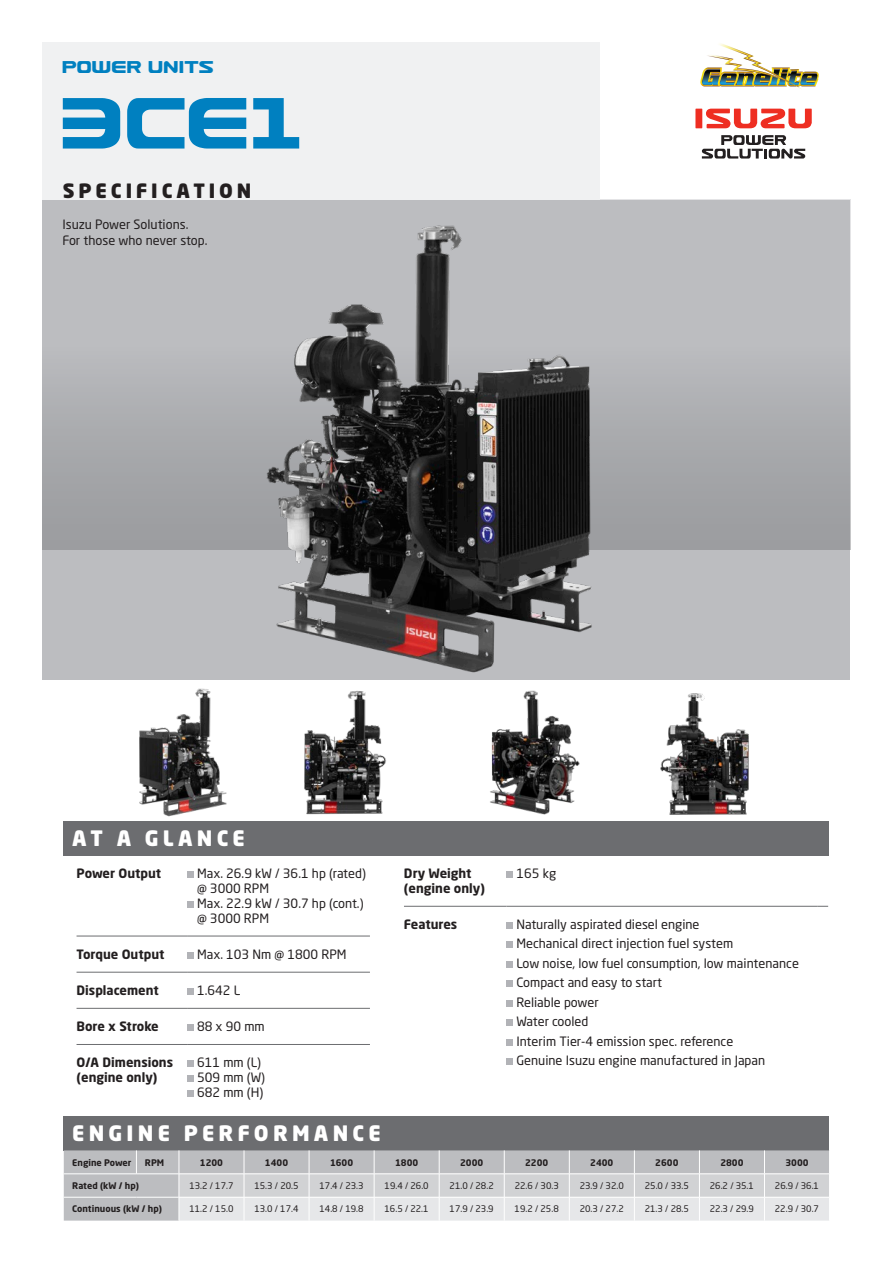
<style>
.page{position:relative;width:893px;height:1263px;background:#fff}
.page>*{position:absolute;margin:0;border:0;box-sizing:border-box;transform-origin:0 0}
.t1{font:87px "Usuzi Oz";color:#0080c0}
.t2{font:900 21px "Neo Sans Std";letter-spacing:.2em;color:#fff}
.t3{font:20.55px "Usuzi Oz";color:#0080c0}
.t4{font:900 19.5px "Neo Sans Std";letter-spacing:.2em;color:#231f20}
.Specification_Body_C{font:12.75px/15px "Neo Sans Std";color:#231f20}
.Specification_Body_C-2{font:700 12.75px "Neo Sans Std";color:#231f20}
.Specification_Body_C-3{font:9px "Neo Sans Std";color:#231f20}
.Specification_Body_C-4{font:700 9px "Neo Sans Std";color:#231f20}
</style>
<div class="page">
<div style="left:43px;top:200px;width:807px;height:480px;background:#bcbdc0"></div>
<div style="left:43px;top:200px;width:807px;height:349px;background:linear-gradient(to bottom,#c4c5c8,#9d9fa2)"></div>
<img style="left:139px;top:688px;width:88px;height:129px">
<img style="left:304px;top:690px;width:82px;height:125px">
<img style="left:660px;top:693px;width:89px;height:122px">
<img style="left:490px;top:690px;width:90px;height:125px">
<img style="left:200px;top:200px;width:499px;height:473px">
<div style="left:43px;top:43px;width:557px;height:157px;background:#f0f1f2"></div>
<svg style="left:702px;top:135px;width:103px;height:24px"></svg>
<div style="left:695px;top:109px;width:7px;height:19px;background:#ee2e22"></div>
<svg style="left:706px;top:109px;width:106px;height:19px"></svg>
<div style="left:64px;top:821px;width:765px;height:34px;background:#6c6d70"></div>
<hr style="left:77px;top:936px;width:110px;height:1px;background:#6c6d70">
<hr style="left:187px;top:936px;width:183px;height:1px;background:#6c6d70">
<hr style="left:77px;top:972px;width:110px;height:1px;background:#6c6d70">
<hr style="left:187px;top:972px;width:183px;height:1px;background:#6c6d70">
<hr style="left:77px;top:1008px;width:110px;height:1px;background:#6c6d70">
<hr style="left:187px;top:1008px;width:183px;height:1px;background:#6c6d70">
<hr style="left:77px;top:1044px;width:110px;height:1px;background:#6c6d70">
<hr style="left:187px;top:1044px;width:183px;height:1px;background:#6c6d70">
<div style="left:187px;top:871px;width:7px;height:7px;background:#b2b3b7"></div>
<div style="left:187px;top:901px;width:7px;height:7px;background:#b2b3b7"></div>
<div style="left:187px;top:952px;width:7px;height:6px;background:#b2b3b7"></div>
<div style="left:187px;top:988px;width:7px;height:7px;background:#b2b3b7"></div>
<div style="left:187px;top:1024px;width:7px;height:7px;background:#b2b3b7"></div>
<div style="left:187px;top:1060px;width:7px;height:7px;background:#b2b3b7"></div>
<div style="left:187px;top:1075px;width:7px;height:7px;background:#b2b3b7"></div>
<div style="left:187px;top:1090px;width:7px;height:7px;background:#b2b3b7"></div>
<hr style="left:404px;top:906px;width:102px;height:1px;background:#6c6d70">
<hr style="left:506px;top:906px;width:311px;height:1px;background:#6c6d70">
<div style="left:506px;top:871px;width:7px;height:7px;background:#b2b3b7"></div>
<div style="left:506px;top:922px;width:7px;height:7px;background:#b2b3b7"></div>
<div style="left:506px;top:941px;width:7px;height:7px;background:#b2b3b7"></div>
<div style="left:506px;top:961px;width:7px;height:7px;background:#b2b3b7"></div>
<div style="left:506px;top:980px;width:7px;height:7px;background:#b2b3b7"></div>
<div style="left:506px;top:1000px;width:7px;height:7px;background:#b2b3b7"></div>
<div style="left:506px;top:1019px;width:7px;height:7px;background:#b2b3b7"></div>
<div style="left:506px;top:1039px;width:7px;height:7px;background:#b2b3b7"></div>
<div style="left:506px;top:1058px;width:7px;height:7px;background:#b2b3b7"></div>
<div style="left:64px;top:1116px;width:765px;height:34px;background:#6c6d70"></div>
<div style="left:64px;top:1150px;width:115px;height:70px;background:#bcbdc0"></div>
<svg style="left:136px;top:1150px;width:1px;height:23px"></svg>
<hr style="left:64px;top:1173px;width:72px;height:1px;background:#fff">
<hr style="left:136px;top:1173px;width:43px;height:1px;background:#fff">
<hr style="left:64px;top:1197px;width:72px;height:1px;background:#fff">
<hr style="left:136px;top:1197px;width:43px;height:1px;background:#fff">
<svg style="left:179px;top:1150px;width:651px;height:70px;background:#d2d3d5"></svg>
<img style="left:700px;top:43px;width:119px;height:46px">
<p class="t3" style="left:63px;top:56px;width:153px">Power Units</p>
<p class="t1" style="left:63px;top:78px;width:242px">3CE1</p>
<p class="t4" style="left:63px;top:178px;width:190px">SPECIFICATION</p>
<p class="Specification_Body_C" style="left:62px;top:216px;width:147px;line-height:16.5px">Isuzu Power Solutions.<br>For those who never stop.</p>
<p class="t2" style="left:72px;top:825px;width:174px">AT A GLANCE</p>
<p class="Specification_Body_C-2" style="left:77px;top:865px;width:86px">Power Output</p>
<p class="Specification_Body_C" style="left:197px;top:865px;width:170px">Max. 26.9 kW / 36.1 hp (rated) @ 3000 RPM</p>
<p class="Specification_Body_C" style="left:197px;top:895px;width:168px">Max. 22.9 kW / 30.7 hp (cont.) @ 3000 RPM</p>
<p class="Specification_Body_C-2" style="left:77px;top:946px;width:90px">Torque Output</p>
<p class="Specification_Body_C" style="left:197px;top:946px;width:151px">Max. 103 Nm @ 1800 RPM</p>
<p class="Specification_Body_C-2" style="left:77px;top:982px;width:84px">Displacement</p>
<p class="Specification_Body_C" style="left:197px;top:982px;width:45px">1.642 L</p>
<p class="Specification_Body_C-2" style="left:77px;top:1018px;width:84px">Bore x Stroke</p>
<p class="Specification_Body_C" style="left:197px;top:1018px;width:69px">88 x 90 mm</p>
<p class="Specification_Body_C-2" style="left:77px;top:1054px;width:98px">O/A Dimensions</p>
<p class="Specification_Body_C-2" style="left:77px;top:1069px;width:82px">(engine only)</p>
<p class="Specification_Body_C" style="left:197px;top:1054px;width:66px">611 mm (L)</p>
<p class="Specification_Body_C" style="left:197px;top:1069px;width:70px">509 mm (W)</p>
<p class="Specification_Body_C" style="left:197px;top:1084px;width:68px">682 mm (H)</p>
<p class="Specification_Body_C-2" style="left:404px;top:865px;width:69px">Dry Weight</p>
<p class="Specification_Body_C-2" style="left:404px;top:880px;width:82px">(engine only)</p>
<p class="Specification_Body_C" style="left:516px;top:865px;width:41px">165 kg</p>
<p class="Specification_Body_C-2" style="left:404px;top:916px;width:55px">Features</p>
<p class="Specification_Body_C" style="left:516px;top:916px;width:185px">Naturally aspirated diesel engine</p>
<p class="Specification_Body_C" style="left:516px;top:936px;width:218px">Mechanical direct injection fuel system</p>
<p class="Specification_Body_C" style="left:516px;top:955px;width:284px">Low noise, low fuel consumption, low maintenance</p>
<p class="Specification_Body_C" style="left:516px;top:975px;width:147px">Compact and easy to start</p>
<p class="Specification_Body_C" style="left:516px;top:994px;width:84px">Reliable power</p>
<p class="Specification_Body_C" style="left:516px;top:1014px;width:73px">Water cooled</p>
<p class="Specification_Body_C" style="left:516px;top:1033px;width:218px">Interim Tier-4 emission spec. reference</p>
<p class="Specification_Body_C" style="left:516px;top:1053px;width:250px">Genuine Isuzu engine manufactured in Japan</p>
<p class="t2" style="left:72px;top:1120px;width:310px">ENGINE PERFORMANCE</p>
<p class="Specification_Body_C-4" style="left:72px;top:1156px;width:61px">Engine Power</p>
<p class="Specification_Body_C-4" style="left:145px;top:1156px;width:21px">RPM</p>
<p class="Specification_Body_C-4" style="left:200px;top:1156px;width:25px">1200</p>
<p class="Specification_Body_C-4" style="left:265px;top:1156px;width:25px">1400</p>
<p class="Specification_Body_C-4" style="left:330px;top:1156px;width:25px">1600</p>
<p class="Specification_Body_C-4" style="left:395px;top:1156px;width:25px">1800</p>
<p class="Specification_Body_C-4" style="left:460px;top:1156px;width:25px">2000</p>
<p class="Specification_Body_C-4" style="left:525px;top:1156px;width:25px">2200</p>
<p class="Specification_Body_C-4" style="left:590px;top:1156px;width:25px">2400</p>
<p class="Specification_Body_C-4" style="left:655px;top:1156px;width:25px">2600</p>
<p class="Specification_Body_C-4" style="left:720px;top:1156px;width:25px">2800</p>
<p class="Specification_Body_C-4" style="left:785px;top:1156px;width:25px">3000</p>
<p class="Specification_Body_C-4" style="left:72px;top:1180px;width:68px">Rated (kW / hp)</p>
<p class="Specification_Body_C-3" style="left:189px;top:1180px;width:46px">13.2 / 17.7</p>
<p class="Specification_Body_C-3" style="left:254px;top:1180px;width:46px">15.3 / 20.5</p>
<p class="Specification_Body_C-3" style="left:319px;top:1180px;width:46px">17.4 / 23.3</p>
<p class="Specification_Body_C-3" style="left:385px;top:1180px;width:46px">19.4 / 26.0</p>
<p class="Specification_Body_C-3" style="left:450px;top:1180px;width:46px">21.0 / 28.2</p>
<p class="Specification_Body_C-3" style="left:515px;top:1180px;width:46px">22.6 / 30.3</p>
<p class="Specification_Body_C-3" style="left:580px;top:1180px;width:46px">23.9 / 32.0</p>
<p class="Specification_Body_C-3" style="left:645px;top:1180px;width:46px">25.0 / 33.5</p>
<p class="Specification_Body_C-3" style="left:710px;top:1180px;width:46px">26.2 / 35.1</p>
<p class="Specification_Body_C-3" style="left:775px;top:1180px;width:46px">26.9 / 36.1</p>
<p class="Specification_Body_C-4" style="left:72px;top:1203px;width:91px">Continuous (kW / hp)</p>
<p class="Specification_Body_C-3" style="left:189px;top:1203px;width:46px">11.2 / 15.0</p>
<p class="Specification_Body_C-3" style="left:254px;top:1203px;width:46px">13.0 / 17.4</p>
<p class="Specification_Body_C-3" style="left:319px;top:1203px;width:46px">14.8 / 19.8</p>
<p class="Specification_Body_C-3" style="left:384px;top:1203px;width:46px">16.5 / 22.1</p>
<p class="Specification_Body_C-3" style="left:450px;top:1203px;width:46px">17.9 / 23.9</p>
<p class="Specification_Body_C-3" style="left:515px;top:1203px;width:46px">19.2 / 25.8</p>
<p class="Specification_Body_C-3" style="left:580px;top:1203px;width:46px">20.3 / 27.2</p>
<p class="Specification_Body_C-3" style="left:645px;top:1203px;width:46px">21.3 / 28.5</p>
<p class="Specification_Body_C-3" style="left:710px;top:1203px;width:46px">22.3 / 29.9</p>
<p class="Specification_Body_C-3" style="left:775px;top:1203px;width:46px">22.9 / 30.7</p>
</div>
